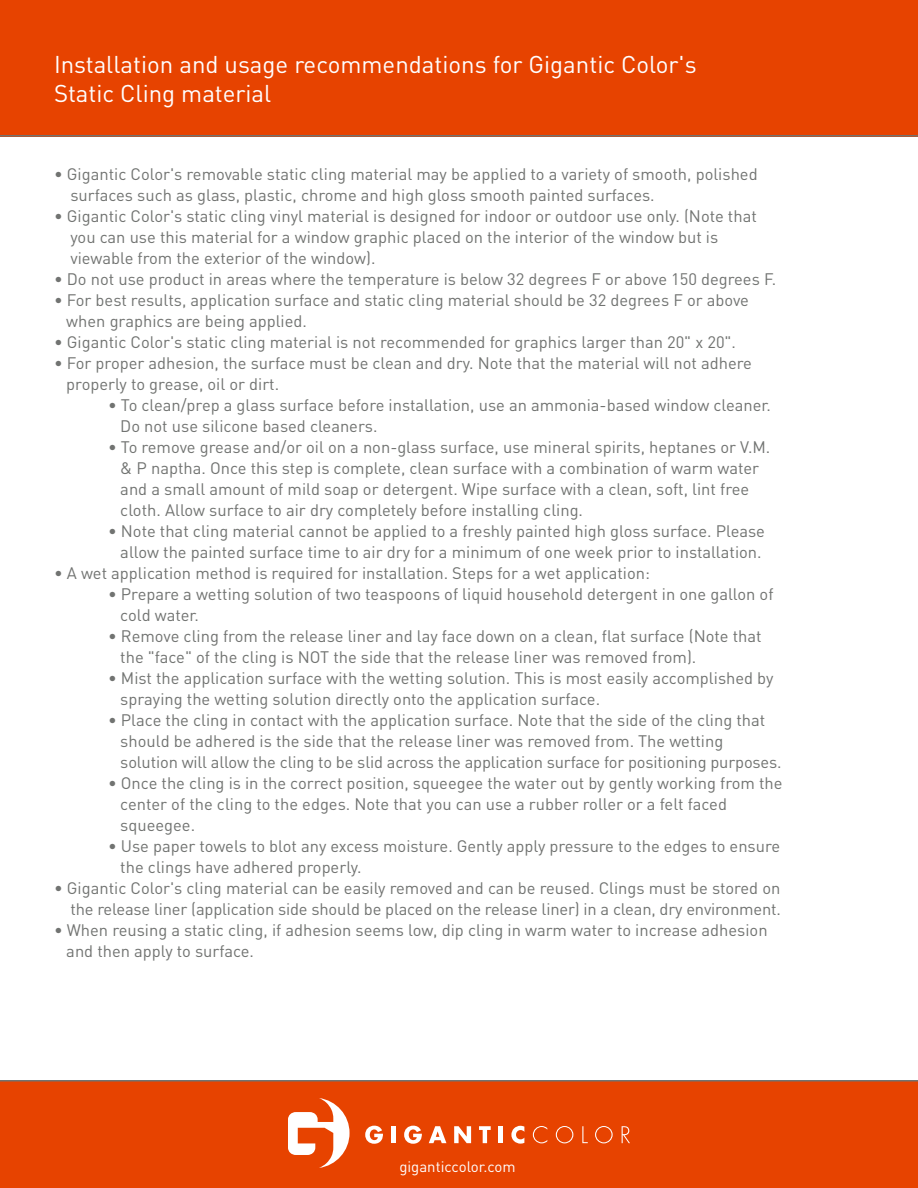
<style>
.page{position:relative;width:918px;height:1188px;background:#fff}
.page>*{position:absolute;margin:0;border:0;box-sizing:border-box;transform-origin:0 0}
.t1{font:24px "DIN";color:#fff}
.t2{font:16.5px/21px "DIN";color:#717371}
.t3{font:15px "DIN";color:#fff}
</style>
<div class="page">
<div style="left:0;top:0;width:918px;height:136px;background:#e74300"></div>
<div style="left:0;top:1080px;width:918px;height:108px;background:#e74300"></div>
<hr style="left:0;top:135px;width:918px;height:2px;background:#717371">
<hr style="left:0;top:1080px;width:918px;height:2px;background:#717371">
<svg style="left:365px;top:1126px;width:18px;height:18px"></svg>
<div style="left:391px;top:1126px;width:5px;height:17px;background:#fff"></div>
<svg style="left:404px;top:1126px;width:18px;height:18px"></svg>
<svg style="left:429px;top:1126px;width:17px;height:17px"></svg>
<svg style="left:454px;top:1126px;width:17px;height:17px"></svg>
<svg style="left:479px;top:1126px;width:12px;height:17px"></svg>
<hr style="left:499px;top:1126px;width:4px;height:17px;background:#fff">
<svg style="left:511px;top:1126px;width:13px;height:18px"></svg>
<svg style="left:533px;top:1126px;width:14px;height:17px"></svg>
<svg style="left:556px;top:1126px;width:17px;height:17px"></svg>
<svg style="left:582px;top:1126px;width:6px;height:17px"></svg>
<svg style="left:595px;top:1126px;width:18px;height:17px"></svg>
<svg style="left:622px;top:1126px;width:8px;height:17px"></svg>
<svg style="left:288px;top:1098px;width:62px;height:70px"></svg>
<p class="t1" style="left:54px;top:49px;width:644px">Installation and usage recommendations for Gigantic Color's</p>
<p class="t1" style="left:54px;top:78px;width:219px">Static Cling material</p>
<p class="t2" style="left:70px;top:163px;width:689px;text-indent:-16px">• Gigantic Color's removable static cling material may be applied to a variety of smooth, polished surfaces such as glass, plastic, chrome and high gloss smooth painted surfaces.</p>
<p class="t2" style="left:70px;top:205px;width:688px;text-indent:-16px">• Gigantic Color's static cling vinyl material is designed for indoor or outdoor use only. (Note that you can use this material for a window graphic placed on the interior of the window but is</p>
<p class="t2" style="left:70px;top:247px;width:307px">viewable from the exterior of the window).</p>
<p class="t2" style="left:54px;top:268px;width:724px">• Do not use product in areas where the temperature is below 32 degrees F or above 150 degrees F.</p>
<p class="t2" style="left:66px;top:289px;width:684px;text-indent:-12px">• For best results, application surface and static cling material should be 32 degrees F or above when graphics are being applied.</p>
<p class="t2" style="left:54px;top:331px;width:684px">• Gigantic Color's static cling material is not recommended for graphics larger than 20" x 20".</p>
<p class="t2" style="left:66px;top:352px;width:687px;text-indent:-12px">• For proper adhesion, the surface must be clean and dry. Note that the material will not adhere properly to grease, oil or dirt.</p>
<p class="t2" style="left:120px;top:394px;width:652px;text-indent:-12px">• To clean/prep a glass surface before installation, use an ammonia-based window cleaner.<br>Do not use silicone based cleaners.</p>
<p class="t2" style="left:120px;top:436px;width:652px;text-indent:-12px">• To remove grease and/or oil on a non-glass surface, use mineral spirits, heptanes or V.M. &amp; P naptha. Once this step is complete, clean surface with a combination of warm water and a small amount of mild soap or detergent. Wipe surface with a clean, soft, lint free cloth. Allow surface to air dry completely before installing cling.</p>
<p class="t2" style="left:108px;top:520px;width:659px;text-align:center">• Note that cling material cannot be applied to a freshly painted high gloss surface. Please allow the painted surface time to air dry for a minimum of one week prior to installation.</p>
<p class="t2" style="left:54px;top:562px;width:597px">• A wet application method is required for installation. Steps for a wet application:</p>
<p class="t2" style="left:120px;top:583px;width:655px;text-indent:-12px">• Prepare a wetting solution of two teaspoons of liquid household detergent in one gallon of cold water.</p>
<p class="t2" style="left:120px;top:625px;width:643px;text-indent:-12px">• Remove cling from the release liner and lay face down on a clean, flat surface (Note that the "face" of the cling is NOT the side that the release liner was removed from).</p>
<p class="t2" style="left:120px;top:667px;width:655px;text-indent:-12px">• Mist the application surface with the wetting solution. This is most easily accomplished by spraying the wetting solution directly onto the application surface.</p>
<p class="t2" style="left:120px;top:709px;width:663px;text-indent:-12px">• Place the cling in contact with the application surface. Note that the side of the cling that should be adhered is the side that the release liner was removed from. The wetting solution will allow the cling to be slid across the application surface for positioning purposes.</p>
<p class="t2" style="left:120px;top:772px;width:664px;text-indent:-12px">• Once the cling is in the correct position, squeegee the water out by gently working from the center of the cling to the edges. Note that you can use a rubber roller or a felt faced squeegee.</p>
<p class="t2" style="left:120px;top:835px;width:661px;text-indent:-12px">• Use paper towels to blot any excess moisture. Gently apply pressure to the edges to ensure the clings have adhered properly.</p>
<p class="t2" style="left:54px;top:877px;width:728px;text-align:right">• Gigantic Color's cling material can be easily removed and can be reused. Clings must be stored on the release liner (application side should be placed on the release liner) in a clean, dry environment.</p>
<p class="t2" style="left:66px;top:919px;width:703px;text-indent:-12px">• When reusing a static cling, if adhesion seems low, dip cling in warm water to increase adhesion and then apply to surface.</p>
<p class="t3" style="left:399px;top:1157px;width:118px">giganticcolor.com</p>
</div>
